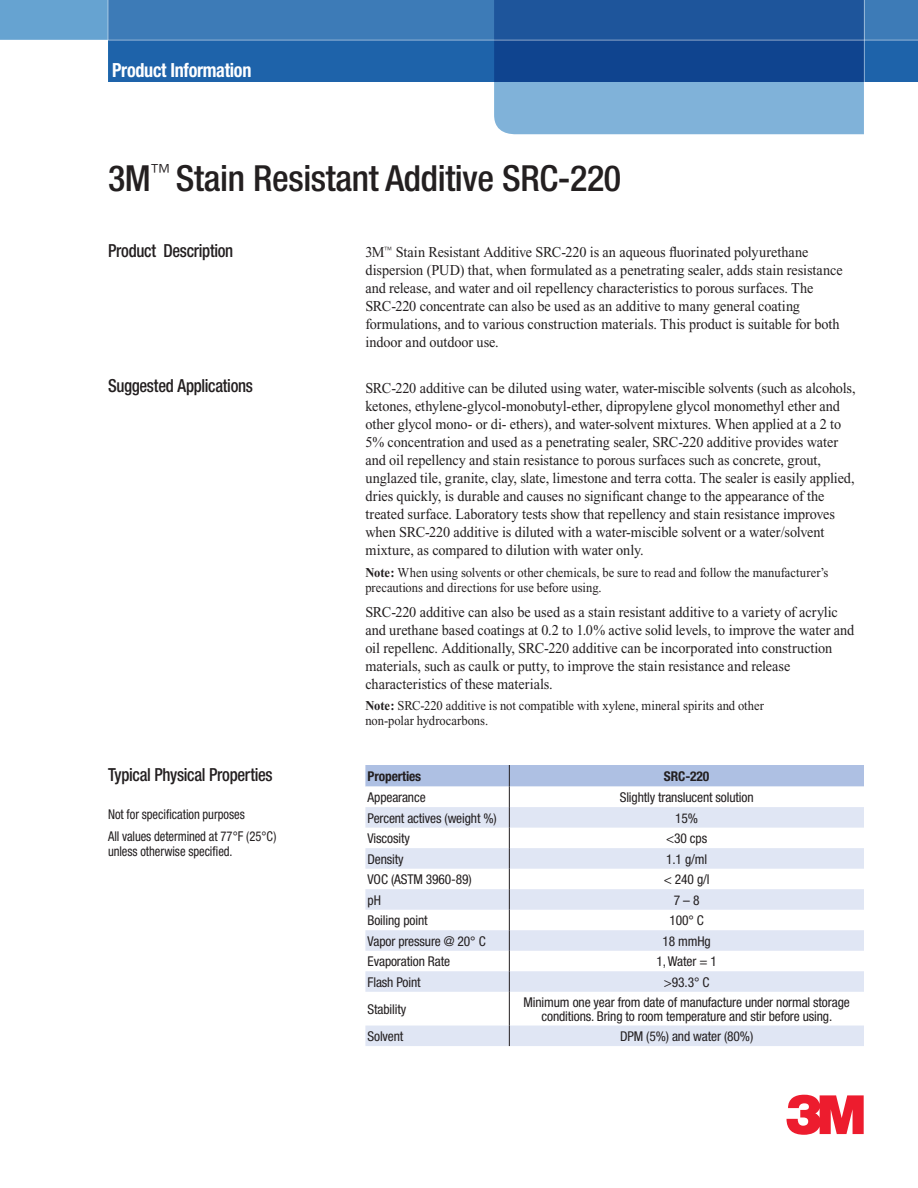
<style>
.page{position:relative;width:918px;height:1188px;background:#fff}
.page>*{position:absolute;margin:0;border:0;box-sizing:border-box;transform-origin:0 0}
.t1{font:54px "Logo 3 Mv 3 tt";color:#ed1c2e}
.t2{font:500 condensed 36px "Helvetica Neue";letter-spacing:-.01em;color:#231f20}
.t3{font:700 condensed 19.5px "Helvetica Neue";letter-spacing:-.015em;color:#fff;scale:.93 1}
.t4{font:500 condensed 18px "Helvetica Neue";letter-spacing:-.02em;color:#231f20;scale:.93 1}
.t5{font:15px/18px "Times New Roman";letter-spacing:-.005em;color:#231f20;scale:.95 1}
.t6{font:condensed 13.5px/13.5px "Helvetica Neue";letter-spacing:-.01em;color:#231f20;text-align:center}
.t7{font:13.5px/15px "Times New Roman";color:#231f20;scale:.93 1}
.t8{font:condensed 13.5px/21.8px "Helvetica Neue";letter-spacing:-.01em;color:#231f20;scale:.93 1}
.t9{font:700 condensed 13.5px "Helvetica Neue";letter-spacing:-.01em;color:#231f20}
.s1{font-weight:700}
</style>
<div class="page">
<svg style="left:365px;top:992px;width:499px;height:54px"></svg>
<svg style="left:365px;top:765px;width:499px;height:227px"></svg>
<hr style="left:509px;top:992px;width:1px;height:34px;background:#231f20">
<svg style="left:509px;top:1026px;width:1px;height:20px"></svg>
<div style="left:494px;top:81px;width:370px;height:53px;background:#80b2d9"></div>
<div style="left:0;top:0;width:918px;height:40px;background:#66a3d1"></div>
<svg style="left:109px;top:0;width:809px;height:40px;background:#2f6aaa"></svg>
<hr style="left:108px;top:0;width:1px;height:85px;background:#fff">
<svg style="left:108px;top:41px;width:810px;height:40px;background:#17549d"></svg>
<hr style="left:864px;top:0;width:1px;height:146px;background:#fff">
<h3 class="t3" style="left:112px;top:58px;width:151px">Product Information</h3>
<h2 class="t2" style="left:108px;top:156px;width:515px">3M<sup>™</sup> Stain Resistant Additive SRC-220</h2>
<p class="t4" style="left:108px;top:240px;width:136px">Product Description</p>
<p class="t5" style="left:365px;top:243px;width:504px">3M<sup>™</sup> Stain Resistant Additive SRC-220 is an aqueous fluorinated polyurethane dispersion (PUD) that, when formulated as a penetrating sealer, adds stain resistance and release, and water and oil repellency characteristics to porous surfaces. The SRC-220 concentrate can also be used as an additive to many general coating formulations, and to various construction materials. This product is suitable for both indoor and outdoor use.</p>
<p class="t4" style="left:108px;top:375px;width:157px">Suggested Applications</p>
<p class="t5" style="left:365px;top:379px;width:518px">SRC-220 additive can be diluted using water, water-miscible solvents (such as alcohols, ketones, ethylene-glycol-monobutyl-ether, dipropylene glycol monomethyl ether and other glycol mono- or di- ethers), and water-solvent mixtures. When applied at a 2 to 5% concentration and used as a penetrating sealer, SRC-220 additive provides water and oil repellency and stain resistance to porous surfaces such as concrete, grout, unglazed tile, granite, clay, slate, limestone and terra cotta. The sealer is easily applied, dries quickly, is durable and causes no significant change to the appearance of the treated surface. Laboratory tests show that repellency and stain resistance improves when SRC-220 additive is diluted with a water-miscible solvent or a water/solvent mixture, as compared to dilution with water only.</p>
<p class="t7" style="left:365px;top:565px;width:499px"><span class="s1">Note:</span> When using solvents or other chemicals, be sure to read and follow the manufacturer’s precautions and directions for use before using.</p>
<p class="t5" style="left:365px;top:603px;width:516px">SRC-220 additive can also be used as a stain resistant additive to a variety of acrylic and urethane based coatings at 0.2 to 1.0% active solid levels, to improve the water and oil repellenc. Additionally, SRC-220 additive can be incorporated into construction materials, such as caulk or putty, to improve the stain resistance and release characteristics of these materials.</p>
<p class="t7" style="left:365px;top:698px;width:430px"><span class="s1">Note:</span> SRC-220 additive is not compatible with xylene, mineral spirits and other non-polar hydrocarbons.</p>
<p class="t4" style="left:108px;top:764px;width:179px">Typical Physical Properties</p>
<p class="t8" style="left:108px;top:803px;width:183px">Not for specification purposes<br>All values determined at 77°F (25°C)</p>
<p class="t8" style="left:108px;top:840px;width:136px">unless otherwise specified.</p>
<p class="t9" style="left:368px;top:768px;width:55px">Properties</p>
<p class="t9" style="left:664px;top:768px;width:47px">SRC-220</p>
<p class="t6" style="left:368px;top:791px;width:60px">Appearance</p>
<p class="t6" style="left:620px;top:791px;width:135px">Slightly translucent solution</p>
<p class="t6" style="left:368px;top:811px;width:131px">Percent actives (weight %)</p>
<p class="t6" style="left:675px;top:811px;width:24px">15%</p>
<p class="t6" style="left:368px;top:832px;width:44px">Viscosity</p>
<p class="t6" style="left:666px;top:832px;width:42px">&lt;30 cps</p>
<p class="t6" style="left:368px;top:852px;width:38px">Density</p>
<p class="t6" style="left:666px;top:852px;width:42px">1.1 g/ml</p>
<p class="t6" style="left:368px;top:873px;width:106px">VOC (ASTM 3960-89)</p>
<p class="t6" style="left:664px;top:873px;width:47px">&lt; 240 g/l</p>
<p class="t6" style="left:368px;top:893px;width:15px">pH</p>
<p class="t6" style="left:674px;top:893px;width:27px">7 – 8</p>
<p class="t6" style="left:368px;top:914px;width:62px">Boiling point</p>
<p class="t6" style="left:669px;top:914px;width:36px">100° C</p>
<p class="t6" style="left:368px;top:934px;width:120px">Vapor pressure @ 20° C</p>
<p class="t6" style="left:662px;top:934px;width:50px">18 mmHg</p>
<p class="t6" style="left:368px;top:955px;width:84px">Evaporation Rate</p>
<p class="t6" style="left:656px;top:955px;width:62px">1, Water = 1</p>
<p class="t6" style="left:368px;top:975px;width:55px">Flash Point</p>
<p class="t6" style="left:664px;top:975px;width:47px">&gt;93.3° C</p>
<p class="t6" style="left:368px;top:1002px;width:40px">Stability</p>
<p class="t6" style="left:524px;top:996px;width:328px">Minimum one year from date of manufacture under normal storage conditions. Bring to room temperature and stir before using.</p>
<p class="t6" style="left:368px;top:1030px;width:37px">Solvent</p>
<p class="t6" style="left:620px;top:1030px;width:135px">DPM (5%) and water (80%)</p>
<h1 class="t1" style="left:786px;top:1084px;width:80px">3</h1>
</div>
